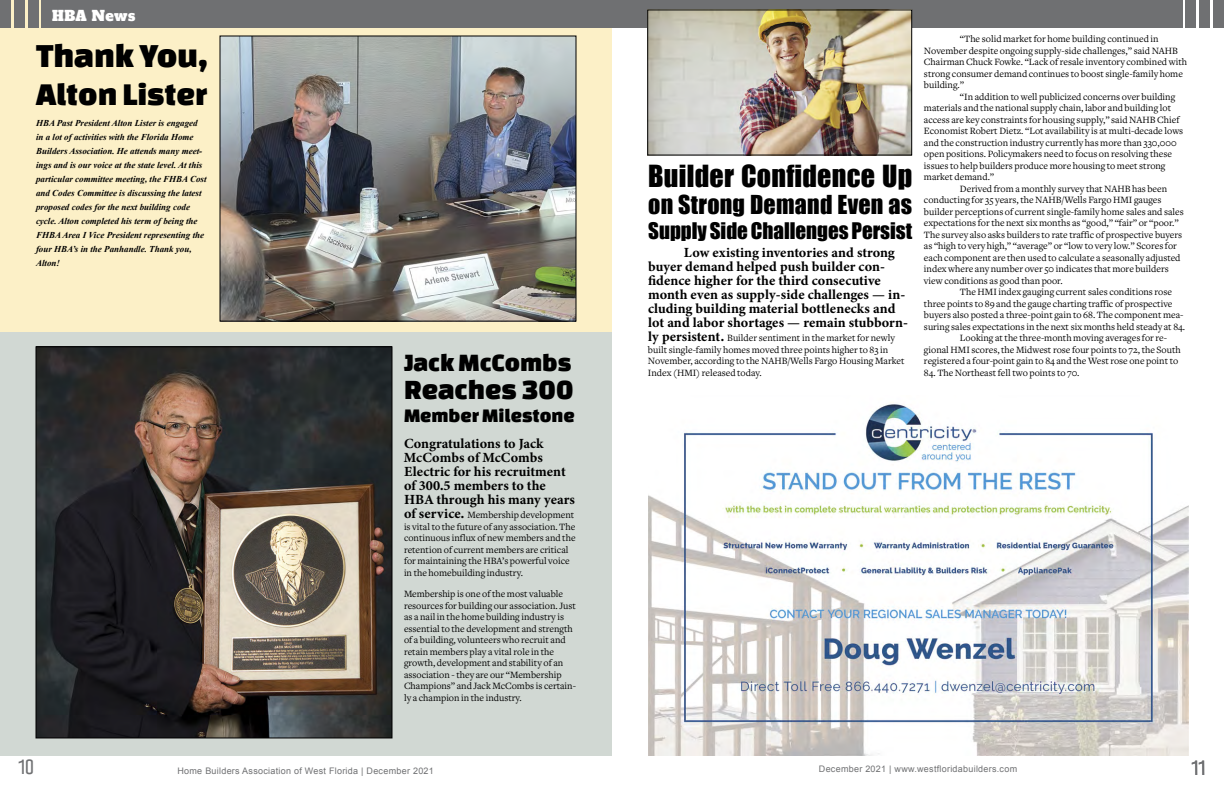
<style>
.page{position:relative;width:1224px;height:792px;background:#fff}
.page>*{position:absolute;margin:0;border:0;box-sizing:border-box;transform-origin:0 0}
.t1{font:35px "Changa One";color:#000}
.t2{font:33px "Changa One";color:#000}
.t3{font:29px "Changa One";color:#000}
.t4{font:28px "Impact";letter-spacing:.01em;color:#000}
.t5{font:26px "Changa One";color:#000}
.t6{font:24px "Impact";letter-spacing:.01em;color:#000}
.t7{font:21px "Impact";color:#000}
.t8{font:20px "Changa One";color:#000}
.t9{font:600 20px "Aldo";color:#6f7072}
.t10{font:14px/14px "Minion Variable Concept";color:#000}
.t11{font:14px "Alfa Slab One";letter-spacing:.03em;color:#fff}
.t12{font:10px/11.5px "Freight Text";color:#000}
.t13{font:italic 700 9px/14px "Times New Roman";color:#000}
.t14{font:9px "Arial";letter-spacing:.03em;color:#6f7072}
.s1{font-family:"Minion Variable Concept";font-size:14px}
</style>
<div class="page">
<div style="left:0;top:331px;width:612px;height:425px;background:#d1d8d3"></div>
<div style="left:0;top:0;width:612px;height:331px;background:#fcf0c7"></div>
<div style="left:1213px;top:0;width:11px;height:28px;background:#6f7072"></div>
<div style="left:612px;top:0;width:570px;height:28px;background:#6f7072"></div>
<div style="left:42px;top:0;width:570px;height:28px;background:#6f7072"></div>
<div style="left:0;top:0;width:11px;height:28px;background:#6f7072"></div>
<div style="left:14px;top:0;width:11px;height:28px;background:#6f7072"></div>
<div style="left:28px;top:0;width:11px;height:28px;background:#6f7072"></div>
<div style="left:1199px;top:0;width:11px;height:28px;background:#6f7072"></div>
<div style="left:1185px;top:0;width:11px;height:28px;background:#6f7072"></div>
<img style="left:222px;top:38px;width:352px;height:282px">
<div style="left:220px;top:36px;width:356px;height:286px;border:1px solid #000"></div>
<img style="left:38px;top:348px;width:352px;height:388px">
<div style="left:36px;top:346px;width:356px;height:392px;border:1px solid #000"></div>
<img style="left:648px;top:402px;width:540px;height:354px">
<img style="left:649px;top:11px;width:261px;height:143px">
<div style="left:647px;top:9px;width:265px;height:147px;border:1px solid #000"></div>
<h3 class="t11" style="left:52px;top:3px;width:85px">HBA News</h3>
<h1 class="t1" style="left:36px;top:36px;width:173px">Thank You,</h1>
<h2 class="t2" style="left:36px;top:76px;width:173px">Alton Lister</h2>
<p class="t13" style="left:36px;top:115px;width:172px">HBA Past President Alton Lister is engaged in a lot of activities with the Florida Home Builders Association. He attends many meet&shy;ings and is our voice at the state level. At this particular committee meeting, the FHBA Cost and Codes Committee is discussing the latest proposed codes for the next building code cycle. Alton completed his term of being the FHBA Area I Vice President representing the four HBA’s in the Panhandle. Thank you, Alton!</p>
<h3 class="t5" style="left:404px;top:348px;width:169px">Jack McCombs</h3>
<h3 class="t3" style="left:404px;top:373px;width:171px">Reaches 300</h3>
<h3 class="t8" style="left:404px;top:404px;width:172px">Member Milestone</h3>
<h3 class="t10" style="left:404px;top:437px;width:172px">Congratulations to Jack<br>McCombs of McCombs<br>Electric for his recruitment of 300.5 members to the<br>HBA through his many years</h3>
<p class="t12" style="left:404px;top:510px;width:173px"><span class="s1">of service.</span> Membership development is vital to the future of any association. The continuous influx of new members and the retention of current members are critical for maintaining the HBA’s powerful voice in the homebuilding industry.</p>
<p class="t12" style="left:404px;top:589px;width:173px">Membership is one of the most valuable resources for building our association. Just as a nail in the home building industry is essential to the development and strength of a building, volunteers who recruit and retain members play a vital role in the growth, development and stability of an association - they are our “Membership Champions” and Jack McCombs is certain&shy;ly a champion in the industry.</p>
<h3 class="t4" style="left:648px;top:155px;width:265px">Builder Confidence Up</h3>
<h3 class="t6" style="left:648px;top:186px;width:265px">on Strong Demand Even as</h3>
<h3 class="t7" style="left:648px;top:214px;width:266px">Supply Side Challenges Persist</h3>
<p class="t10" style="left:648px;top:246px;width:261px;text-indent:36px">Low existing inventories and strong buyer demand helped push builder con&shy;fidence higher for the third consecutive month even as supply-side challenges — in&shy;cluding building material bottlenecks and lot and labor shortages — remain stubborn-</p>
<p class="t12" style="left:648px;top:333px;width:258px"><span class="s1">ly persistent.</span> Builder sentiment in the market for newly built single-family homes moved three points higher to 83 in November, according to the NAHB/Wells Fargo Housing Market Index (HMI) released today.</p>
<p class="t12" style="left:924px;top:34px;width:265px;text-indent:36px">“The solid market for home building continued in November despite ongoing supply-side challenges,” said NAHB Chairman Chuck Fowke. “Lack of resale inventory combined with strong consumer demand continues to boost single-family home building.”</p>
<p class="t12" style="left:960px;top:91px;width:217px">“In addition to well publicized concerns over building</p>
<p class="t12" style="left:924px;top:103px;width:249px">materials and the national supply chain, labor and building lot</p>
<p class="t12" style="left:924px;top:114px;width:257px">access are key constraints for housing supply,” said NAHB Chief</p>
<p class="t12" style="left:924px;top:126px;width:261px">Economist Robert Dietz. “Lot availability is at multi-decade lows</p>
<p class="t12" style="left:924px;top:137px;width:254px">and the construction industry currently has more than 330,000</p>
<p class="t12" style="left:924px;top:149px;width:250px">open positions. Policymakers need to focus on resolving these</p>
<p class="t12" style="left:924px;top:160px;width:243px">issues to help builders produce more housing to meet strong</p>
<p class="t12" style="left:924px;top:172px;width:72px">market demand.”</p>
<p class="t12" style="left:960px;top:183px;width:209px">Derived from a monthly survey that NAHB has been</p>
<p class="t12" style="left:924px;top:195px;width:239px">conducting for 35 years, the NAHB/Wells Fargo HMI gauges</p>
<p class="t12" style="left:924px;top:206px;width:261px">builder perceptions of current single-family home sales and sales</p>
<p class="t12" style="left:924px;top:218px;width:256px">expectations for the next six months as “good,” “fair” or “poor.”</p>
<p class="t12" style="left:924px;top:229px;width:260px">The survey also asks builders to rate traffic of prospective buyers</p>
<p class="t12" style="left:924px;top:241px;width:254px">as “high to very high,” “average” or “low to very low.” Scores for</p>
<p class="t12" style="left:924px;top:252px;width:258px">each component are then used to calculate a seasonally adjusted</p>
<p class="t12" style="left:924px;top:264px;width:246px">index where any number over 50 indicates that more builders</p>
<p class="t12" style="left:924px;top:275px;width:140px">view conditions as good than poor.</p>
<p class="t12" style="left:960px;top:287px;width:214px">The HMI index gauging current sales conditions rose</p>
<p class="t12" style="left:924px;top:298px;width:250px">three points to 89 and the gauge charting traffic of prospective</p>
<p class="t12" style="left:924px;top:310px;width:261px">buyers also posted a three-point gain to 68. The component mea-</p>
<p class="t12" style="left:924px;top:321px;width:263px">suring sales expectations in the next six months held steady at 84.</p>
<p class="t12" style="left:960px;top:333px;width:209px">Looking at the three-month moving averages for re-</p>
<p class="t12" style="left:924px;top:344px;width:258px">gional HMI scores, the Midwest rose four points to 72, the South</p>
<p class="t12" style="left:924px;top:356px;width:256px">registered a four-point gain to 84 and the West rose one point to</p>
<p class="t12" style="left:924px;top:367px;width:157px">84. The Northeast fell two points to 70.</p>
<h3 class="t9" style="left:19px;top:756px;width:17px">10</h3>
<p class="t14" style="left:178px;top:765px;width:258px">Home Builders Association of West Florida | December 2021</p>
<p class="t14" style="left:819px;top:763px;width:200px">December 2021 | www.westfloridabuilders.com</p>
<h3 class="t9" style="left:1192px;top:757px;width:16px">11</h3>
</div>
